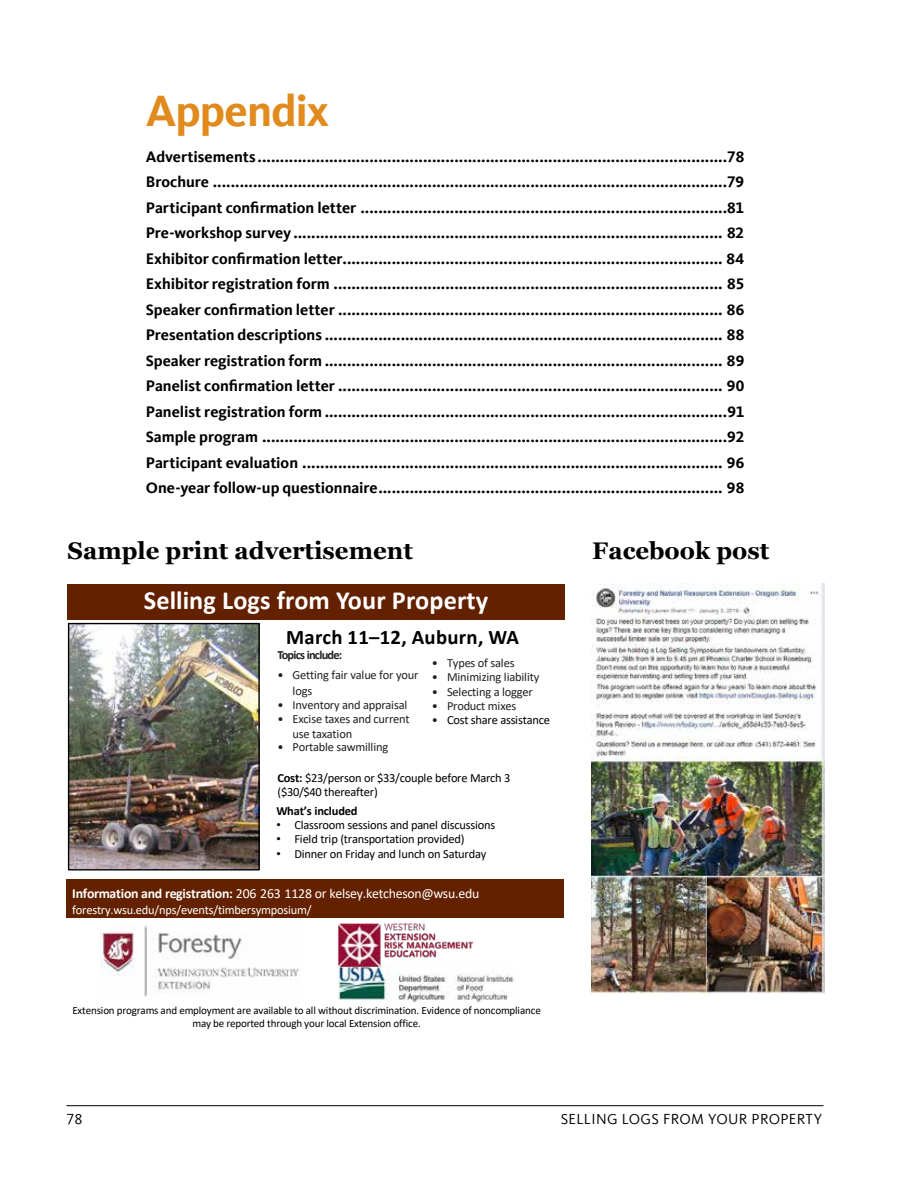
<style>
.page{position:relative;width:918px;height:1188px;background:#fff}
.page>*{position:absolute;margin:0;border:0;box-sizing:border-box;transform-origin:0 0}
.t1{font:700 45px "Kievit Offc";letter-spacing:-.02em;color:#e18a1e}
.t2{font:700 26.25px "Calibri";letter-spacing:.005em;color:#fff}
.t3{font:700 24px "Georgia";color:#000}
.t4{font:700 20.7px "Calibri";letter-spacing:.015em;color:#000}
.t5{font:700 15.75px/25.5px "Kievit Offc";letter-spacing:-.005em;color:#000;text-align:justify}
.t6{font:15px "Kievit Offc";letter-spacing:.025em;color:#000}
.t7{font:13.8px "Calibri";letter-spacing:-.02em;color:#fff}
.t8{font:12.45px/13.6px "Calibri";letter-spacing:-.02em;color:#000}
.t9{font:12.45px/15.3px "Calibri";letter-spacing:-.02em;color:#231f20}
.t10{font:12.45px "Calibri";letter-spacing:-.015em;color:#fff}
.t11{font:700 12.45px "Calibri";letter-spacing:-.065em;color:#231f20}
.t12{font:700 12.45px "Calibri";letter-spacing:-.015em;color:#000}
.t13{font:11.1px/12.6px "Calibri";letter-spacing:-.015em;color:#000;text-align:center}
.s1{color:#231f20}
.s2{font-weight:700}
.s3{font-family:"Arial"}
</style>
<div class="page">
<hr style="left:66px;top:1105px;width:758px;height:1px;background:#000">
<div style="left:67px;top:584px;width:498px;height:35px;background:#642100"></div>
<img style="left:70px;top:625px;width:188px;height:244px">
<div style="left:68px;top:623px;width:192px;height:248px;border:1px solid #000"></div>
<div style="left:66px;top:880px;width:498px;height:38px;background:#642100"></div>
<img style="left:101px;top:925px;width:198px;height:72px">
<img style="left:338px;top:966px;width:176px;height:36px">
<img style="left:338px;top:924px;width:134px;height:42px">
<img style="left:592px;top:584px;width:232px;height:410px">
<h1 class="t1" style="left:146px;top:84px;width:185px">Appendix</h1>
<p class="t5" style="left:146px;top:144px;width:600px">Advertisements .........................................................................................................78<br>Brochure ...................................................................................................................79<br>Participant confirmation letter ..................................................................................81<br>Pre-workshop survey ................................................................................................ 82<br>Exhibitor confirmation letter..................................................................................... 84<br>Exhibitor registration form ....................................................................................... 85<br>Speaker confirmation letter ...................................................................................... 86<br>Presentation descriptions ......................................................................................... 88<br>Speaker registration form ......................................................................................... 89<br>Panelist confirmation letter ...................................................................................... 90<br>Panelist registration form ..........................................................................................91<br>Sample program ........................................................................................................92<br>Participant evaluation .............................................................................................. 96<br>One-year follow-up questionnaire............................................................................. 98</p>
<h3 class="t3" style="left:68px;top:537px;width:347px">Sample print advertisement</h3>
<h3 class="t3" style="left:592px;top:537px;width:179px">Facebook post</h3>
<h2 class="t2" style="left:144px;top:584px;width:346px">Selling Logs from Your Property</h2>
<h3 class="t4" style="left:286px;top:624px;width:235px">March 11–12, Auburn, WA</h3>
<p class="t11" style="left:277px;top:647px;width:66px">Topics include:</p>
<p class="t9" style="left:432px;top:655px;width:84px">• Types of sales</p>
<p class="t9" style="left:293px;top:668px;width:248px;text-indent:-15px">• Getting fair value for your • Minimizing liability logs</p>
<p class="t9" style="left:432px;top:684px;width:102px">• Selecting a logger</p>
<p class="t9" style="left:277px;top:697px;width:131px">• Inventory and appraisal</p>
<p class="t9" style="left:432px;top:698px;width:86px">• Product mixes</p>
<p class="t9" style="left:277px;top:711px;width:134px">• Excise taxes and current</p>
<p class="t8" style="left:432px;top:713px;width:120px"><span class="s1">•</span> Cost share assistance</p>
<p class="t9" style="left:293px;top:726px;width:61px">use taxation</p>
<p class="t9" style="left:277px;top:740px;width:113px">• Portable sawmilling</p>
<p class="t8" style="left:277px;top:771px;width:235px"><span class="s2">Cost:</span> $23/person or $33/couple before March 3 ($30/$40 thereafter)</p>
<p class="t12" style="left:276px;top:803px;width:83px">What’s included</p>
<p class="t8" style="left:276px;top:818px;width:220px"><span class="s3">•</span> Classroom sessions and panel discussions</p>
<p class="t8" style="left:276px;top:832px;width:190px"><span class="s3">•</span> Field trip (transportation provided)</p>
<p class="t8" style="left:276px;top:847px;width:211px"><span class="s3">•</span> Dinner on Friday and lunch on Saturday</p>
<p class="t7" style="left:72px;top:885px;width:409px"><span class="s2">Information and registration:</span> 206 263 1128 or kelsey.ketcheson@wsu.edu</p>
<p class="t10" style="left:72px;top:902px;width:241px">forestry.wsu.edu/nps/events/timbersymposium/</p>
<p class="t13" style="left:72px;top:1004px;width:470px">Extension programs and employment are available to all without discrimination. Evidence of noncompliance may be reported through your local Extension office.</p>
<p class="t6" style="left:66px;top:1110px;width:18px">78</p>
<p class="t6" style="left:561px;top:1110px;width:263px">SELLING LOGS FROM YOUR PROPERTY</p>
</div>
